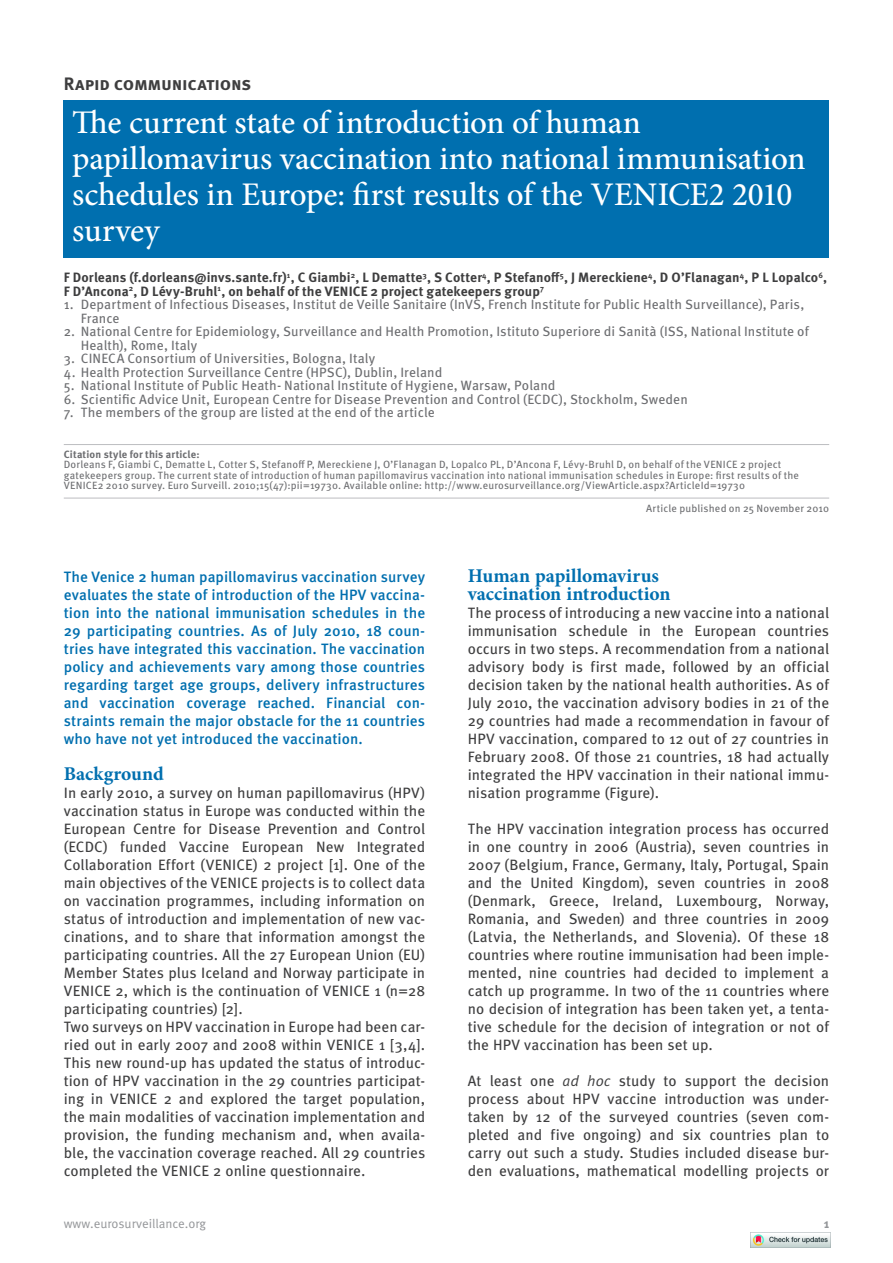
<style>
.page{position:relative;width:893px;height:1263px;background:#fff}
.page>*{position:absolute;margin:0;border:0;box-sizing:border-box;transform-origin:0 0}
.t1{font:500 33px/36px "Minion Pro";letter-spacing:-.005em;color:#fff}
.t2{font:700 19.5px/18px "Minion Pro";letter-spacing:-.005em;color:#006faf}
.t3{font:700 18px "Meta Pro";letter-spacing:-.015em;color:#3e3e3f}
.t4{font:15px/18px "Meta Pro";color:#3e3e3f;text-align:justify}
.t5{font:500 15px/18px "Meta Pro";color:#006faf;text-align:justify}
.t6{font:13.5px/13.5px "Meta Pro";letter-spacing:.01em;color:#6c6d70}
.t7{font:700 13.5px/13.5px "Meta Pro";letter-spacing:.005em;color:#3e3e3f}
.t8{font:12.75px "Meta Pro";color:#939598}
.t9{font:700 12.75px "Meta Pro";color:#939598}
.t10{font:10.5px/10.5px "Meta Pro";letter-spacing:.015em;color:#6c6d70}
.t11{font:700 10.5px "Meta Pro";letter-spacing:.015em;color:#6c6d70}
.s1{font-style:italic}
</style>
<div class="page">
<hr style="left:64px;top:444px;width:765px;height:1px;background:#bcbdc0">
<hr style="left:64px;top:498px;width:765px;height:1px;background:#bcbdc0">
<div style="left:64px;top:100px;width:765px;height:158px;background:#006faf"></div>
<img style="left:750px;top:1232px;width:80px;height:16px">
<p class="t3" style="left:64px;top:72px;width:189px">Rapid communications</p>
<h1 class="t1" style="left:72px;top:104px;width:735px">The current state of introduction of human papillomavirus vaccination into national immunisation schedules in Europe: first results of the VENICE2 2010 survey</h1>
<p class="t7" style="left:64px;top:271px;width:765px">F Dorleans (f.dorleans@invs.sante.fr)<sup>1</sup>, C Giambi<sup>2</sup>, L Dematte<sup>3</sup>, S Cotter<sup>4</sup>, P Stefanoff<sup>5</sup>, J Mereckiene<sup>4</sup>, D O’Flanagan<sup>4</sup>, P L Lopalco<sup>6</sup>,<br>F D’Ancona<sup>2</sup>, D Lévy-Bruhl<sup>1</sup>, on behalf of the VENICE 2 project gatekeepers group<sup>7</sup></p>
<p class="t6" style="left:81px;top:298px;width:725px;text-indent:-17px">1. Department of Infectious Diseases, Institut de Veille Sanitaire (InVS, French Institute for Public Health Surveillance), Paris,<br>France</p>
<p class="t6" style="left:81px;top:325px;width:730px;text-indent:-17px">2. National Centre for Epidemiology, Surveillance and Health Promotion, Istituto Superiore di Sanità (ISS, National Institute of<br>Health), Rome, Italy</p>
<p class="t6" style="left:64px;top:352px;width:313px">3. CINECA Consortium of Universities, Bologna, Italy</p>
<p class="t6" style="left:64px;top:366px;width:380px">4. Health Protection Surveillance Centre (HPSC), Dublin, Ireland</p>
<p class="t6" style="left:64px;top:379px;width:493px">5. National Institute of Public Heath- National Institute of Hygiene, Warsaw, Poland</p>
<p class="t6" style="left:64px;top:393px;width:626px">6. Scientific Advice Unit, European Centre for Disease Prevention and Control (ECDC), Stockholm, Sweden</p>
<p class="t6" style="left:64px;top:406px;width:372px">7. The members of the group are listed at the end of the article</p>
<p class="t11" style="left:64px;top:447px;width:137px">Citation style for this article:</p>
<p class="t10" style="left:64px;top:460px;width:737px">Dorleans F, Giambi C, Dematte L, Cotter S, Stefanoff P, Mereckiene J, O’Flanagan D, Lopalco PL, D’Ancona F, Lévy-Bruhl D, on behalf of the VENICE 2 project gatekeepers group. The current state of introduction of human papillomavirus vaccination into national immunisation schedules in Europe: first results of the<br>VENICE2 2010 survey. Euro Surveill. 2010;15(47):pii=19730. Available online: http://www.eurosurveillance.org/ViewArticle.aspx?ArticleId=19730</p>
<p class="t10" style="left:646px;top:504px;width:184px">Article published on 25 November 2010</p>
<p class="t5" style="left:64px;top:568px;width:363px">The Venice 2 human papillomavirus vaccination survey evaluates the state of introduction of the HPV vaccina&shy;tion into the national immunisation schedules in the 29 participating countries. As of July 2010, 18 coun&shy;tries have integrated this vaccination. The vaccination policy and achievements vary among those countries regarding target age groups, delivery infrastructures and vaccination coverage reached. Financial con&shy;straints remain the major obstacle for the 11 countries who have not yet introduced the vaccination.</p>
<h2 class="t2" style="left:64px;top:764px;width:101px">Background</h2>
<p class="t4" style="left:64px;top:784px;width:363px;text-align:left">In early 2010, a survey on human papillomavirus (HPV) vaccination status in Europe was conducted within the European Centre for Disease Prevention and Control (ECDC) funded Vaccine European New Integrated Collaboration Effort (VENICE) 2 project [1]. One of the main objectives of the VENICE projects is to collect data on vaccination programmes, including information on status of introduction and implementation of new vac&shy;cinations, and to share that information amongst the participating countries. All the 27 European Union (EU)<br>Member States plus Iceland and Norway participate in VENICE 2, which is the continuation of VENICE 1 (n=28 participating countries) [2].<br>Two surveys on HPV vaccination in Europe had been car&shy;ried out in early 2007 and 2008 within VENICE 1 [3,4].<br>This new round-up has updated the status of introduc&shy;tion of HPV vaccination in the 29 countries participat&shy;ing in VENICE 2 and explored the target population, the main modalities of vaccination implementation and provision, the funding mechanism and, when availa&shy;ble, the vaccination coverage reached. All 29 countries completed the VENICE 2 online questionnaire.</p>
<h2 class="t2" style="left:468px;top:566px;width:204px">Human papillomavirus vaccination introduction</h2>
<p class="t4" style="left:468px;top:604px;width:363px">The process of introducing a new vaccine into a national immunisation schedule in the European countries occurs in two steps. A recommendation from a national advisory body is first made, followed by an official decision taken by the national health authorities. As of July 2010, the vaccination advisory bodies in 21 of the 29 countries had made a recommendation in favour of HPV vaccination, compared to 12 out of 27 countries in February 2008. Of those 21 countries, 18 had actually integrated the HPV vaccination in their national immu&shy;nisation programme (Figure).</p>
<p class="t4" style="left:468px;top:820px;width:363px">The HPV vaccination integration process has occurred in one country in 2006 (Austria), seven countries in 2007 (Belgium, France, Germany, Italy, Portugal, Spain and the United Kingdom), seven countries in 2008 (Denmark, Greece, Ireland, Luxembourg, Norway, Romania, and Sweden) and three countries in 2009 (Latvia, the Netherlands, and Slovenia). Of these 18 countries where routine immunisation had been imple&shy;mented, nine countries had decided to implement a catch up programme. In two of the 11 countries where no decision of integration has been taken yet, a tenta&shy;tive schedule for the decision of integration or not of the HPV vaccination has been set up.</p>
<p class="t4" style="left:468px;top:1072px;width:363px">At least one <span class="s1">ad hoc</span> study to support the decision process about HPV vaccine introduction was under&shy;taken by 12 of the surveyed countries (seven com&shy;pleted and five ongoing) and six countries plan to carry out such a study. Studies included disease bur&shy;den evaluations, mathematical modelling projects or</p>
<p class="t8" style="left:64px;top:1215px;width:144px">www.eurosurveillance.org</p>
<p class="t9" style="left:824px;top:1215px;width:7px">1</p>
</div>
